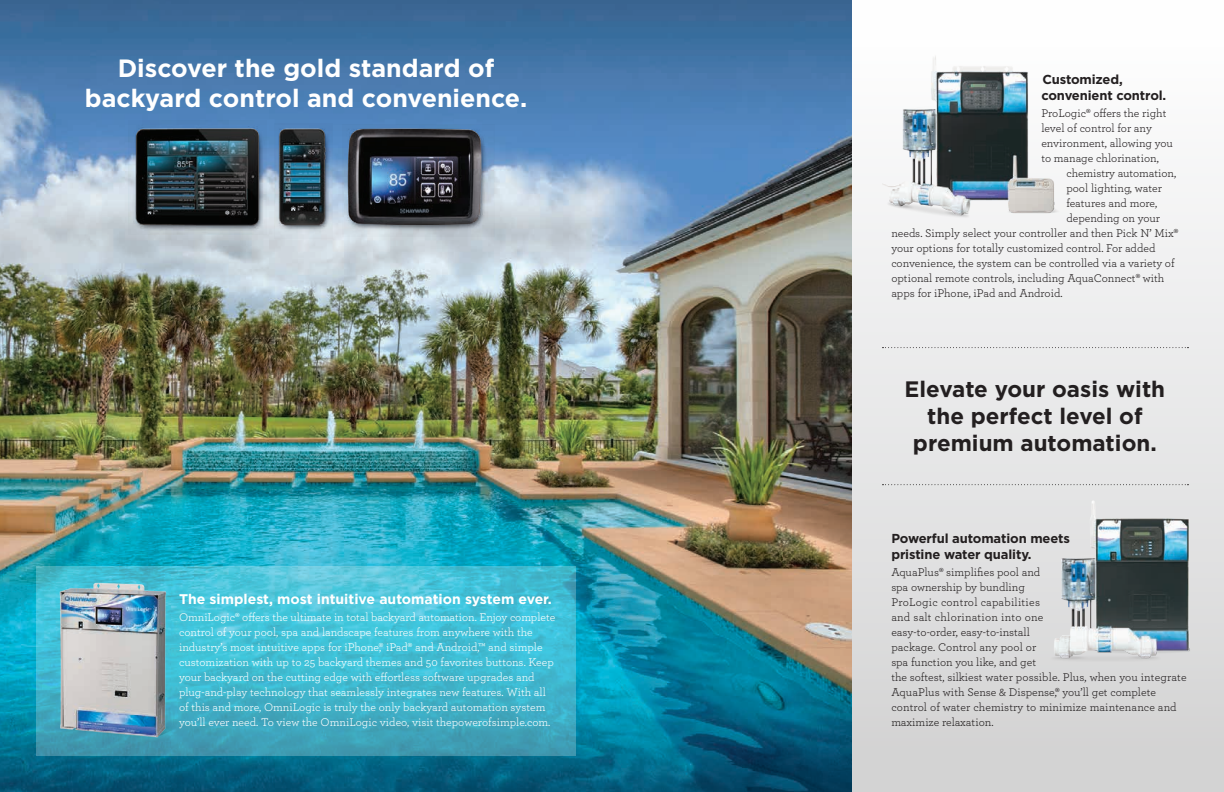
<style>
.page{position:relative;width:1224px;height:792px;background:#fff}
.page>*{position:absolute;margin:0;border:0;box-sizing:border-box;transform-origin:0 0}
.t1{font:700 25px/30px "Gotham";color:#fff;text-align:center}
.t2{font:700 22.3px/26.8px "Gotham";color:#231f20;text-align:center}
.t3{font:700 14px "Gotham";color:#fff}
.t4{font:700 13px/16px "Gotham";letter-spacing:-.01em;color:#231f20}
.t5{font:11.8px/15px "Archer";color:#231f20}
.t6{font:11.8px/15px "Archer";color:#fff}
</style>
<div class="page">
<div style="left:612px;top:0;width:612px;height:792px;background:linear-gradient(to bottom,#fff,#d2d2d3)"></div>
<img style="left:0;top:0;width:851px;height:792px">
<svg style="left:36px;top:566px;width:540px;height:190px"></svg>
<img style="left:1037px;top:493px;width:182px;height:182px">
<img style="left:882px;top:49px;width:182px;height:182px">
<svg style="left:882px;top:347px;width:307px;height:1px"></svg>
<svg style="left:882px;top:484px;width:307px;height:1px"></svg>
<img style="left:39px;top:565px;width:151px;height:187px">
<img style="left:128px;top:121px;width:142px;height:113px">
<img style="left:274px;top:123px;width:63px;height:115px">
<img style="left:342px;top:124px;width:152px;height:118px">
<p class="t1" style="left:85px;top:52px;width:444px">Discover the gold standard of backyard control and convenience.</p>
<p class="t3" style="left:179px;top:591px;width:374px">The simplest, most intuitive automation system ever.</p>
<p class="t6" style="left:179px;top:609px;width:378px">OmniLogic® offers the ultimate in total backyard automation. Enjoy complete control of your pool, spa and landscape features from anywhere with the industry’s most intuitive apps for iPhone,® iPad® and Android,™ and simple customization with up to 25 backyard themes and 50 favorites buttons. Keep your backyard on the cutting edge with effortless software upgrades and plug-and-play technology that seamlessly integrates new features. With all of this and more, OmniLogic is truly the only backyard automation system you’ll ever need. To view the OmniLogic video, visit thepowerofsimple.com.</p>
<p class="t4" style="left:1041px;top:71px;width:126px">Customized, convenient control.</p>
<p class="t5" style="left:1041px;top:105px;width:127px">ProLogic® offers the right</p>
<p class="t5" style="left:1041px;top:120px;width:112px">level of control for any</p>
<p class="t5" style="left:1041px;top:135px;width:133px">environment, allowing you</p>
<p class="t5" style="left:1041px;top:150px;width:119px">to manage chlorination,</p>
<p class="t5" style="left:1066px;top:165px;width:111px">chemistry automation,</p>
<p class="t5" style="left:1066px;top:180px;width:97px">pool lighting, water</p>
<p class="t5" style="left:1066px;top:195px;width:92px">features and more,</p>
<p class="t5" style="left:1066px;top:210px;width:95px">depending on your</p>
<p class="t5" style="left:891px;top:225px;width:289px">needs. Simply select your controller and then Pick N’ Mix®</p>
<p class="t5" style="left:891px;top:240px;width:266px">your options for totally customized control. For added</p>
<p class="t5" style="left:891px;top:255px;width:285px">convenience, the system can be controlled via a variety of</p>
<p class="t5" style="left:891px;top:270px;width:275px">optional remote controls, including AquaConnect® with</p>
<p class="t5" style="left:891px;top:285px;width:173px">apps for iPhone, iPad and Android.</p>
<p class="t2" style="left:905px;top:375px;width:262px">Elevate your oasis with the perfect level of premium automation.</p>
<p class="t4" style="left:891px;top:530px;width:180px">Powerful automation meets pristine water quality.</p>
<p class="t5" style="left:891px;top:564px;width:297px">AquaPlus® simplifies pool and<br>spa ownership by bundling<br>ProLogic control capabilities<br>and salt chlorination into one<br>easy-to-order, easy-to-install<br>package. Control any pool or<br>spa function you like, and get<br>the softest, silkiest water possible. Plus, when you integrate AquaPlus with Sense &amp; Dispense,® you’ll get complete control of water chemistry to minimize maintenance and maximize relaxation.</p>
</div>
